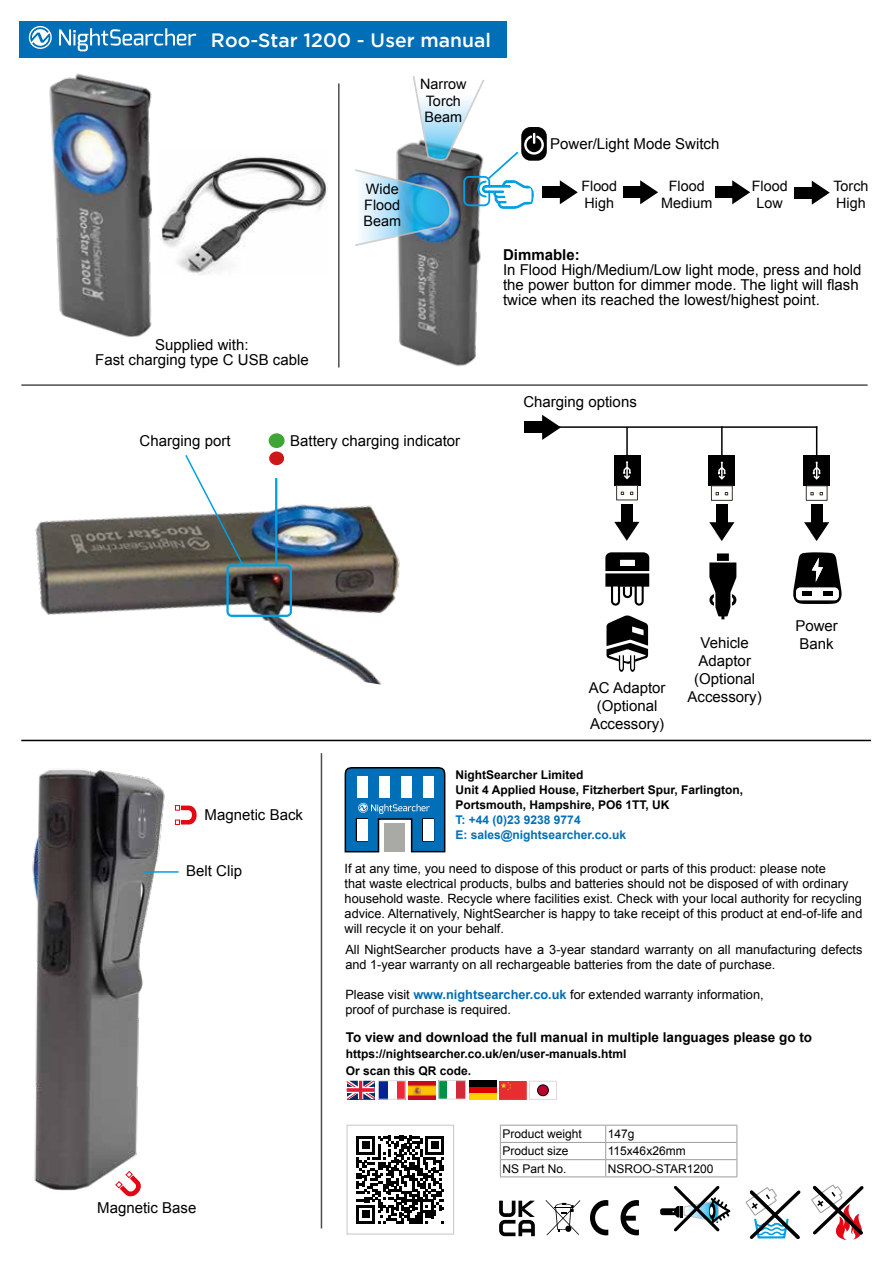
<style>
.page{position:relative;width:893px;height:1263px;background:#fff}
.page>*{position:absolute;margin:0;border:0;box-sizing:border-box;transform-origin:0 0}
.t1{font:500 19.35px "Gotham";color:#fff}
.t2{font:15px/18px "Arial";color:#000;text-align:center}
.t3{font:700 15px "Arial";color:#000}
.t4{font:14.4px/16.2px "Arial";color:#000}
.t5{font:700 13.5px "Arial";color:#000}
.t6{font:12.75px/15px "Arial";color:#000}
.t7{font:700 12px/15px "Arial";color:#000}
.t8{font:12px "Arial";color:#000}
.t9{font:700 12px/15px "Arial";color:#006fb7}
.s1{font-weight:700;color:#006fb7}
</style>
<div class="page">
<div style="left:20px;top:21px;width:487px;height:36px;background:#006fb7"></div>
<svg style="left:59px;top:28px;width:137px;height:23px"></svg>
<svg style="left:28px;top:26px;width:24px;height:23px"></svg>
<img style="left:20px;top:51px;width:165px;height:287px">
<img style="left:160px;top:148px;width:168px;height:130px">
<hr style="left:21px;top:384px;width:847px;height:2px;background:#000">
<img style="left:32px;top:769px;width:133px;height:428px">
<div style="left:521px;top:127px;width:26px;height:34px;background:#000;border-radius:9px"></div>
<svg style="left:115px;top:1170px;width:26px;height:26px"></svg>
<hr style="left:144px;top:871px;width:35px;height:2px;background:#009fe3">
<hr style="left:500px;top:1125px;width:106px;height:1px;background:#9d9d9c">
<hr style="left:606px;top:1125px;width:131px;height:1px;background:#9d9d9c">
<svg style="left:500px;top:1125px;width:1px;height:51px"></svg>
<svg style="left:736px;top:1125px;width:1px;height:51px"></svg>
<hr style="left:500px;top:1176px;width:106px;height:1px;background:#9d9d9c">
<hr style="left:606px;top:1176px;width:131px;height:1px;background:#9d9d9c">
<svg style="left:605px;top:1125px;width:1px;height:51px"></svg>
<hr style="left:501px;top:1142px;width:105px;height:1px;background:#9d9d9c">
<hr style="left:606px;top:1142px;width:130px;height:1px;background:#9d9d9c">
<hr style="left:501px;top:1159px;width:105px;height:1px;background:#9d9d9c">
<hr style="left:606px;top:1159px;width:130px;height:1px;background:#9d9d9c">
<svg style="left:605px;top:552px;width:44px;height:54px"></svg>
<div style="left:620px;top:560px;width:14px;height:6px;background:#fff"></div>
<div style="left:524px;top:421px;width:19px;height:12px;background:#000"></div>
<svg style="left:709px;top:553px;width:27px;height:66px"></svg>
<svg style="left:606px;top:615px;width:43px;height:57px"></svg>
<hr style="left:721px;top:426px;width:2px;height:30px;background:#000">
<div style="left:716px;top:504px;width:12px;height:19px;background:#000"></div>
<svg style="left:709px;top:522px;width:25px;height:19px"></svg>
<div style="left:708px;top:455px;width:27px;height:31px;background:#000"></div>
<svg style="left:710px;top:462px;width:23px;height:39px"></svg>
<div style="left:621px;top:504px;width:12px;height:19px;background:#000"></div>
<svg style="left:614px;top:522px;width:25px;height:19px"></svg>
<div style="left:614px;top:455px;width:26px;height:30px;background:#000"></div>
<svg style="left:542px;top:415px;width:96px;height:86px"></svg>
<svg style="left:793px;top:552px;width:49px;height:52px"></svg>
<hr style="left:802px;top:592px;width:10px;height:4px;background:#000">
<hr style="left:627px;top:426px;width:190px;height:2px;background:#000">
<hr style="left:816px;top:426px;width:1px;height:30px;background:#000">
<div style="left:811px;top:504px;width:11px;height:19px;background:#000"></div>
<svg style="left:804px;top:515px;width:25px;height:26px"></svg>
<div style="left:803px;top:455px;width:27px;height:31px;background:#000"></div>
<svg style="left:805px;top:462px;width:23px;height:39px"></svg>
<hr style="left:21px;top:740px;width:850px;height:1px;background:#000">
<svg style="left:344px;top:767px;width:102px;height:86px"></svg>
<div style="left:385px;top:823px;width:20px;height:29px;background:#a9a9a6"></div>
<svg style="left:545px;top:1200px;width:35px;height:35px"></svg>
<svg style="left:590px;top:1200px;width:49px;height:35px"></svg>
<svg style="left:660px;top:1185px;width:70px;height:47px"></svg>
<svg style="left:745px;top:1187px;width:56px;height:52px"></svg>
<svg style="left:811px;top:1184px;width:53px;height:56px"></svg>
<svg style="left:499px;top:1201px;width:36px;height:35px"></svg>
<img style="left:397px;top:247px;width:84px;height:119px">
<div style="left:623px;top:187px;width:18px;height:11px;background:#000"></div>
<svg style="left:640px;top:180px;width:18px;height:24px"></svg>
<div style="left:715px;top:187px;width:18px;height:11px;background:#000"></div>
<svg style="left:732px;top:180px;width:18px;height:24px"></svg>
<svg style="left:355px;top:76px;width:189px;height:171px"></svg>
<div style="left:543px;top:187px;width:18px;height:11px;background:#000"></div>
<svg style="left:560px;top:180px;width:18px;height:24px"></svg>
<div style="left:795px;top:187px;width:18px;height:11px;background:#000"></div>
<svg style="left:812px;top:181px;width:18px;height:24px"></svg>
<hr style="left:338px;top:83px;width:2px;height:284px;background:#000">
<svg style="left:175px;top:805px;width:22px;height:20px"></svg>
<img style="left:35px;top:443px;width:365px;height:242px">
<svg style="left:184px;top:453px;width:61px;height:114px"></svg>
<div style="left:226px;top:564px;width:66px;height:53px;border:2px solid #009fe3;border-radius:4px"></div>
<div style="left:269px;top:433px;width:16px;height:15px;background:#3fa535;border-radius:50%"></div>
<hr style="left:275px;top:478px;width:2px;height:87px;background:#009fe3">
<div style="left:269px;top:451px;width:16px;height:15px;background:#cd1719;border-radius:50%"></div>
<div style="left:268px;top:451px;width:17px;height:15px;border:1px solid #fff;border-radius:50%"></div>
<hr style="left:321px;top:753px;width:1px;height:475px;background:#000">
<svg style="left:356px;top:1136px;width:88px;height:87px"></svg>
<div style="left:347px;top:1125px;width:107px;height:109px;border:1px solid #c6c6c6"></div>
<svg style="left:347px;top:1081px;width:27px;height:18px"></svg>
<img style="left:408px;top:1081px;width:28px;height:18px">
<div style="left:469px;top:1087px;width:27px;height:6px;background:#de0000"></div>
<div style="left:469px;top:1093px;width:27px;height:6px;background:#ffcf00"></div>
<div style="left:469px;top:1081px;width:27px;height:6px;background:#000"></div>
<div style="left:396px;top:1081px;width:9px;height:18px;background:#ed2938"></div>
<div style="left:378px;top:1081px;width:9px;height:18px;background:#002494"></div>
<div style="left:439px;top:1081px;width:9px;height:18px;background:#009145"></div>
<div style="left:457px;top:1081px;width:9px;height:18px;background:#cf2b38"></div>
<div style="left:529px;top:1081px;width:28px;height:19px;background:#fff;border:1px solid #dadada"></div>
<div style="left:537px;top:1085px;width:11px;height:11px;background:#bd002e;border-radius:50%"></div>
<div style="left:537px;top:1084px;width:12px;height:12px;border:1px solid #000;border-radius:50%"></div>
<div style="left:439px;top:1080px;width:27px;height:19px;border:1px solid #dadada"></div>
<div style="left:378px;top:1080px;width:27px;height:19px;border:1px solid #dadada"></div>
<img style="left:499px;top:1081px;width:27px;height:18px">
<h1 class="t1" style="left:211px;top:29px;width:281px">Roo-Star 1200 - User manual</h1>
<p class="t2" style="left:95px;top:337px;width:215px;line-height:15px">Supplied with:<br>Fast charging type C USB cable</p>
<p class="t4" style="left:420px;top:76px;width:48px;text-align:center">Narrow<br>Torch<br>Beam</p>
<p class="t4" style="left:363px;top:181px;width:39px">Wide<br>Flood<br>Beam</p>
<p class="t2" style="left:140px;top:431px;width:92px">Charging port</p>
<p class="t2" style="left:290px;top:431px;width:172px">Battery charging indicator</p>
<p class="t2" style="left:550px;top:134px;width:171px">Power/Light Mode Switch</p>
<p class="t4" style="left:581px;top:177px;width:37px;line-height:17.2px">Flood<br>High</p>
<p class="t4" style="left:661px;top:177px;width:52px;line-height:17.2px;text-align:center">Flood<br>Medium</p>
<p class="t4" style="left:752px;top:177px;width:37px;line-height:17.2px;text-align:center">Flood<br>Low</p>
<p class="t4" style="left:833px;top:177px;width:37px;line-height:17.2px">Torch<br>High</p>
<p class="t3" style="left:503px;top:244px;width:78px">Dimmable:</p>
<p class="t2" style="left:503px;top:262px;width:360px;line-height:15px;text-align:left">In Flood High/Medium/Low light mode, press and hold the power button for dimmer mode. The light will flash twice when its reached the lowest/highest point.</p>
<p class="t2" style="left:523px;top:393px;width:115px">Charging options</p>
<p class="t2" style="left:589px;top:679px;width:78px">AC Adaptor (Optional<br>Accessory)</p>
<p class="t2" style="left:688px;top:634px;width:76px">Vehicle<br>Adaptor (Optional<br>Accessory)</p>
<p class="t2" style="left:795px;top:617px;width:44px;text-align:left">Power<br>Bank</p>
<p class="t2" style="left:205px;top:806px;width:100px">Magnetic Back</p>
<p class="t2" style="left:186px;top:862px;width:57px">Belt Clip</p>
<p class="t2" style="left:97px;top:1199px;width:101px">Magnetic Base</p>
<p class="t7" style="left:456px;top:768px;width:289px">NightSearcher Limited<br>Unit 4 Applied House, Fitzherbert Spur, Farlington,<br>Portsmouth, Hampshire, PO6 1TT, UK</p>
<p class="t9" style="left:456px;top:813px;width:172px">T: +44 (0)23 9238 9774<br>E: sales@nightsearcher.co.uk</p>
<p class="t6" style="left:345px;top:861px;width:519px">If at any time, you need to dispose of this product or parts of this product: please note<br>that waste electrical products, bulbs and batteries should not be disposed of with ordinary household waste. Recycle where facilities exist. Check with your local authority for recycling advice. Alternatively, NightSearcher is happy to take receipt of this product at end-of-life and will recycle it on your behalf.</p>
<p class="t6" style="left:345px;top:942px;width:518px">All NightSearcher products have a 3-year standard warranty on all manufacturing defects and 1-year warranty on all rechargeable batteries from the date of purchase.</p>
<p class="t6" style="left:345px;top:987px;width:420px">Please visit <span class="s1">www.nightsearcher.co.uk</span> for extended warranty information, proof of purchase is required.</p>
<p class="t5" style="left:346px;top:1028px;width:468px">To view and download the full manual in multiple languages please go to</p>
<p class="t7" style="left:346px;top:1046px;width:282px;line-height:16.5px">https://nightsearcher.co.uk/en/user-manuals.html<br>Or scan this QR code.</p>
<p class="t8" style="left:502px;top:1126px;width:81px">Product weight</p>
<p class="t8" style="left:608px;top:1126px;width:28px">147g</p>
<p class="t8" style="left:502px;top:1143px;width:68px">Product size</p>
<p class="t8" style="left:608px;top:1143px;width:79px">115x46x26mm</p>
<p class="t8" style="left:502px;top:1160px;width:66px">NS Part No.</p>
<p class="t8" style="left:608px;top:1160px;width:107px">NSROO-STAR1200</p>
</div>
